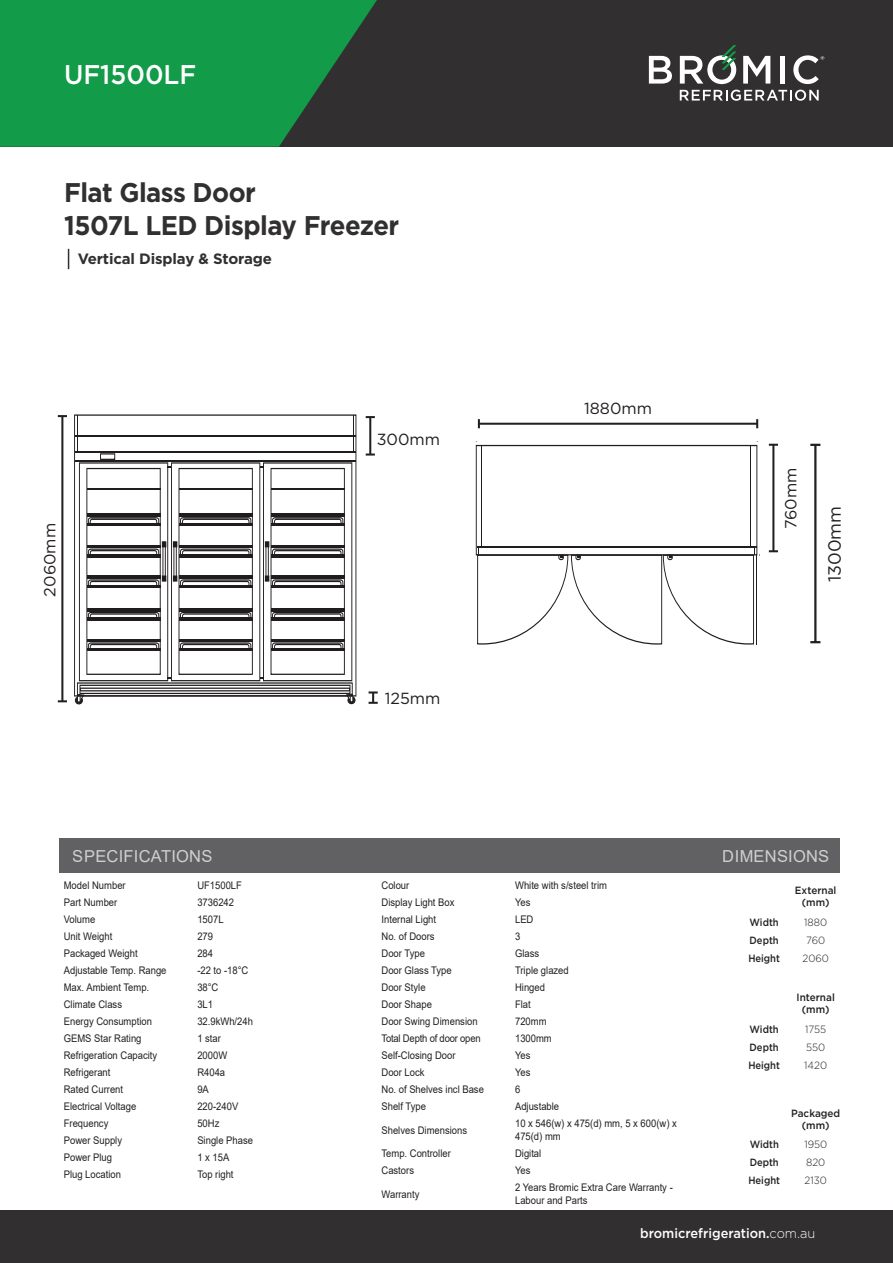
<style>
.page{position:relative;width:893px;height:1263px;background:#fff}
.page>*{position:absolute;margin:0;border:0;box-sizing:border-box;transform-origin:0 0}
.t1{font:700 27px "Gotham";letter-spacing:-.02em;color:#312f30;scale:.95 1}
.t2{font:500 27px "Gotham";color:#fff;scale:.95 1}
.t3{font:17.7px "Gotham";color:#231f20}
.t4{font:16.5px "Arial";letter-spacing:.015em;color:#fff}
.t5{font:16.05px "Gotham";color:#231f20}
.t6{font:700 15px "Gotham";letter-spacing:-.01em;color:#312f30}
.t7{font:500 13.5px "Gotham";color:#fff;scale:.95 1}
.t8{font:10.5px/13.5px "Arial";color:#231f20;scale:.9 1}
.t9{font:500 10.5px "Gotham";color:#231f20;scale:.9 1}
.t10{font:500 10.5px/12px "Gotham";color:#231f20;text-align:center;scale:.95 1}
.t11{font:300 10.5px "Gotham";color:#231f20;scale:.95 1}
.t12{font:10.5px "Arial";letter-spacing:-.02em;color:#231f20;scale:.9 1}
.s1{font-weight:300}
</style>
<div class="page">
<div style="left:60px;top:838px;width:780px;height:35px;background:#616164"></div>
<div style="left:0;top:0;width:893px;height:147px;background:#312f30"></div>
<svg style="left:0;top:0;width:377px;height:147px;fill:#129b49"></svg>
<svg style="left:649px;top:56px;width:23px;height:28px"></svg>
<svg style="left:743px;top:56px;width:27px;height:28px"></svg>
<div style="left:780px;top:56px;width:5px;height:28px;background:#fff"></div>
<svg style="left:793px;top:55px;width:31px;height:29px"></svg>
<svg style="left:680px;top:45px;width:56px;height:39px"></svg>
<svg style="left:680px;top:90px;width:139px;height:11px"></svg>
<svg style="left:68px;top:249px;width:1px;height:20px"></svg>
<div style="left:0;top:1211px;width:893px;height:52px;background:#312f30"></div>
<svg style="left:476px;top:445px;width:284px;height:200px"></svg>
<hr style="left:772px;top:445px;width:2px;height:106px;background:#231f20">
<svg style="left:769px;top:444px;width:9px;height:2px"></svg>
<svg style="left:769px;top:550px;width:9px;height:2px"></svg>
<hr style="left:479px;top:423px;width:278px;height:2px;background:#231f20">
<svg style="left:478px;top:419px;width:2px;height:9px"></svg>
<svg style="left:756px;top:419px;width:2px;height:9px"></svg>
<svg style="left:74px;top:414px;width:282px;height:282px"></svg>
<hr style="left:75px;top:436px;width:281px;height:1px;background:#201d1e">
<hr style="left:75px;top:460px;width:281px;height:1px;background:#201d1e">
<hr style="left:75px;top:452px;width:281px;height:1px;background:#201d1e">
<hr style="left:77px;top:415px;width:1px;height:37px;background:#201d1e">
<hr style="left:353px;top:415px;width:1px;height:37px;background:#201d1e">
<svg style="left:75px;top:453px;width:280px;height:251px"></svg>
<hr style="left:61px;top:416px;width:2px;height:285px;background:#231f20">
<svg style="left:58px;top:415px;width:9px;height:2px"></svg>
<svg style="left:58px;top:700px;width:9px;height:2px"></svg>
<hr style="left:369px;top:417px;width:2px;height:37px;background:#231f20">
<svg style="left:366px;top:416px;width:9px;height:2px"></svg>
<svg style="left:366px;top:453px;width:9px;height:3px"></svg>
<svg style="left:369px;top:691px;width:9px;height:13px"></svg>
<hr style="left:814px;top:445px;width:2px;height:197px;background:#231f20">
<svg style="left:810px;top:444px;width:10px;height:2px"></svg>
<svg style="left:810px;top:641px;width:10px;height:2px"></svg>
<p class="t2" style="left:64px;top:57px;width:141px">UF1500LF</p>
<p class="t1" style="left:64px;top:175px;width:203px">Flat Glass Door</p>
<p class="t1" style="left:64px;top:208px;width:354px">1507L LED Display Freezer</p>
<p class="t6" style="left:78px;top:249px;width:196px">Vertical Display &amp; Storage</p>
<p class="t5" style="left:39px;top:596px;width:75px;rotate:-90deg">2060mm</p>
<p class="t5" style="left:377px;top:429px;width:65px">300mm</p>
<p class="t5" style="left:385px;top:688px;width:57px">125mm</p>
<p class="t5" style="left:584px;top:398px;width:70px">1880mm</p>
<p class="t5" style="left:780px;top:529px;width:63px;rotate:-90deg">760mm</p>
<p class="t3" style="left:823px;top:582px;width:78px;rotate:-90deg">1300mm</p>
<h3 class="t4" style="left:73px;top:845px;width:141px">SPECIFICATIONS</h3>
<p class="t8" style="left:64px;top:878px;width:70px">Model Number</p>
<p class="t8" style="left:197px;top:878px;width:51px">UF1500LF</p>
<p class="t8" style="left:64px;top:895px;width:61px">Part Number</p>
<p class="t8" style="left:197px;top:895px;width:42px">3736242</p>
<p class="t8" style="left:64px;top:912px;width:37px">Volume</p>
<p class="t8" style="left:197px;top:912px;width:31px">1507L</p>
<p class="t8" style="left:64px;top:929px;width:56px">Unit Weight</p>
<p class="t8" style="left:197px;top:929px;width:19px">279</p>
<p class="t8" style="left:64px;top:946px;width:84px">Packaged Weight</p>
<p class="t8" style="left:197px;top:946px;width:19px">284</p>
<p class="t8" style="left:64px;top:963px;width:116px">Adjustable Temp. Range</p>
<p class="t8" style="left:197px;top:963px;width:58px">-22 to -18°C</p>
<p class="t8" style="left:64px;top:980px;width:96px">Max. Ambient Temp.</p>
<p class="t8" style="left:197px;top:980px;width:25px">38°C</p>
<p class="t8" style="left:64px;top:997px;width:66px">Climate Class</p>
<p class="t8" style="left:197px;top:997px;width:19px">3L1</p>
<p class="t8" style="left:64px;top:1014px;width:100px">Energy Consumption</p>
<p class="t8" style="left:197px;top:1014px;width:63px">32.9kWh/24h</p>
<p class="t8" style="left:64px;top:1031px;width:88px">GEMS Star Rating</p>
<p class="t8" style="left:197px;top:1031px;width:28px">1 star</p>
<p class="t8" style="left:64px;top:1048px;width:105px">Refrigeration Capacity</p>
<p class="t8" style="left:197px;top:1048px;width:35px">2000W</p>
<p class="t8" style="left:64px;top:1065px;width:53px">Refrigerant</p>
<p class="t8" style="left:197px;top:1065px;width:32px">R404a</p>
<p class="t8" style="left:64px;top:1082px;width:67px">Rated Current</p>
<p class="t8" style="left:197px;top:1082px;width:14px">9A</p>
<p class="t8" style="left:64px;top:1099px;width:82px">Electrical Voltage</p>
<p class="t8" style="left:197px;top:1099px;width:47px">220-240V</p>
<p class="t8" style="left:64px;top:1116px;width:51px">Frequency</p>
<p class="t8" style="left:197px;top:1116px;width:26px">50Hz</p>
<p class="t8" style="left:64px;top:1133px;width:66px">Power Supply</p>
<p class="t8" style="left:197px;top:1133px;width:63px">Single Phase</p>
<p class="t8" style="left:64px;top:1150px;width:55px">Power Plug</p>
<p class="t8" style="left:197px;top:1150px;width:37px">1 x 15A</p>
<p class="t8" style="left:64px;top:1167px;width:65px">Plug Location</p>
<p class="t8" style="left:197px;top:1167px;width:42px">Top right</p>
<p class="t8" style="left:381px;top:878px;width:32px">Colour</p>
<p class="t8" style="left:515px;top:878px;width:104px">White with s/steel trim</p>
<p class="t8" style="left:381px;top:895px;width:83px">Display Light Box</p>
<p class="t8" style="left:515px;top:895px;width:19px">Yes</p>
<p class="t8" style="left:381px;top:912px;width:62px">Internal Light</p>
<p class="t8" style="left:515px;top:912px;width:22px">LED</p>
<p class="t8" style="left:381px;top:929px;width:60px">No. of Doors</p>
<p class="t8" style="left:515px;top:929px;width:7px">3</p>
<p class="t8" style="left:381px;top:946px;width:50px">Door Type</p>
<p class="t8" style="left:515px;top:946px;width:28px">Glass</p>
<p class="t8" style="left:381px;top:963px;width:79px">Door Glass Type</p>
<p class="t8" style="left:515px;top:963px;width:61px">Triple glazed</p>
<p class="t8" style="left:381px;top:980px;width:51px">Door Style</p>
<p class="t8" style="left:515px;top:980px;width:35px">Hinged</p>
<p class="t8" style="left:381px;top:997px;width:58px">Door Shape</p>
<p class="t8" style="left:515px;top:997px;width:19px">Flat</p>
<p class="t8" style="left:381px;top:1014px;width:108px">Door Swing Dimension</p>
<p class="t8" style="left:515px;top:1014px;width:37px">720mm</p>
<p class="t12" style="left:381px;top:1031px;width:112px">Total Depth of door open</p>
<p class="t8" style="left:515px;top:1031px;width:42px">1300mm</p>
<p class="t8" style="left:381px;top:1048px;width:84px">Self-Closing Door</p>
<p class="t8" style="left:515px;top:1048px;width:19px">Yes</p>
<p class="t8" style="left:381px;top:1065px;width:49px">Door Lock</p>
<p class="t8" style="left:515px;top:1065px;width:19px">Yes</p>
<p class="t8" style="left:381px;top:1082px;width:115px">No. of Shelves incl Base</p>
<p class="t8" style="left:515px;top:1082px;width:7px">6</p>
<p class="t8" style="left:381px;top:1099px;width:51px">Shelf Type</p>
<p class="t8" style="left:515px;top:1099px;width:51px">Adjustable</p>
<p class="t8" style="left:381px;top:1123px;width:97px">Shelves Dimensions</p>
<p class="t8" style="left:515px;top:1116px;width:181px">10 x 546(w) x 475(d) mm, 5 x 600(w) x<br>475(d) mm</p>
<p class="t8" style="left:381px;top:1147px;width:79px">Temp. Controller</p>
<p class="t8" style="left:515px;top:1147px;width:31px">Digital</p>
<p class="t8" style="left:381px;top:1164px;width:38px">Castors</p>
<p class="t8" style="left:515px;top:1164px;width:19px">Yes</p>
<p class="t8" style="left:381px;top:1187px;width:44px">Warranty</p>
<p class="t8" style="left:515px;top:1181px;width:177px;line-height:12.8px">2 Years Bromic Extra Care Warranty -<br>Labour and Parts</p>
<h3 class="t4" style="left:723px;top:845px;width:108px">DIMENSIONS</h3>
<p class="t9" style="left:750px;top:915px;width:34px">Width</p>
<p class="t9" style="left:750px;top:933px;width:34px">Depth</p>
<p class="t9" style="left:748px;top:951px;width:37px">Height</p>
<p class="t9" style="left:750px;top:1022px;width:34px">Width</p>
<p class="t9" style="left:750px;top:1040px;width:34px">Depth</p>
<p class="t9" style="left:748px;top:1058px;width:37px">Height</p>
<p class="t10" style="left:795px;top:884px;width:45px">External (mm)</p>
<p class="t11" style="left:804px;top:915px;width:26px">1880</p>
<p class="t11" style="left:806px;top:933px;width:22px">760</p>
<p class="t11" style="left:802px;top:951px;width:29px">2060</p>
<p class="t10" style="left:796px;top:991px;width:42px">Internal (mm)</p>
<p class="t11" style="left:805px;top:1022px;width:24px">1755</p>
<p class="t11" style="left:806px;top:1040px;width:22px">550</p>
<p class="t11" style="left:804px;top:1058px;width:26px">1420</p>
<p class="t9" style="left:750px;top:1138px;width:34px">Width</p>
<p class="t9" style="left:750px;top:1156px;width:34px">Depth</p>
<p class="t9" style="left:748px;top:1174px;width:37px">Height</p>
<p class="t10" style="left:791px;top:1107px;width:53px">Packaged (mm)</p>
<p class="t11" style="left:804px;top:1138px;width:26px">1950</p>
<p class="t11" style="left:806px;top:1156px;width:22px">820</p>
<p class="t11" style="left:805px;top:1174px;width:25px">2130</p>
<p class="t7" style="left:640px;top:1224px;width:186px">bromicrefrigeration.<span class="s1">com.au</span></p>
</div>
